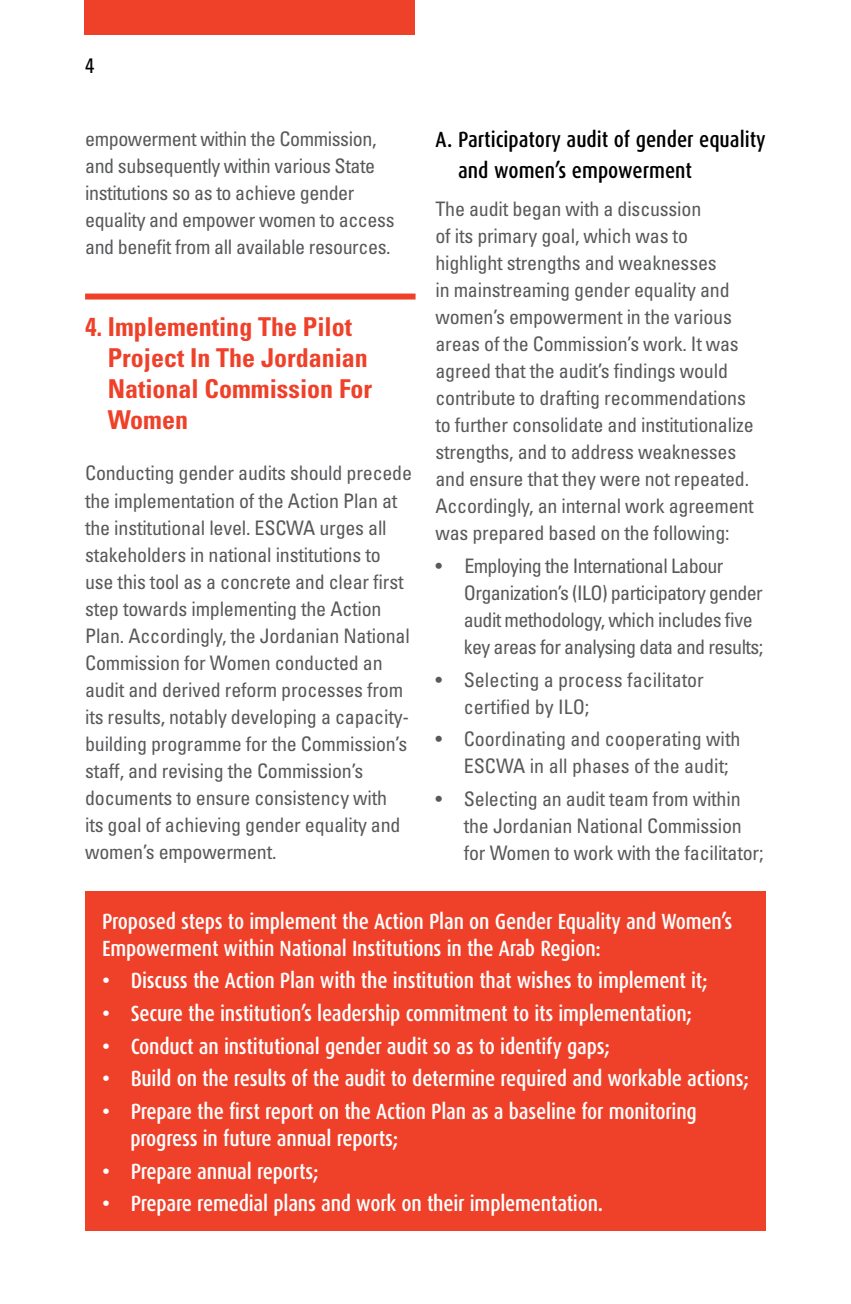
<style>
.page{position:relative;width:851px;height:1304px;background:#fff}
.page>*{position:absolute;margin:0;border:0;box-sizing:border-box;transform-origin:0 0}
.t1{font:700 condensed 26px/31px "Univers";color:#ef412a}
.t2{font:500 22px/27px "Dax Condensed";letter-spacing:-.01em;color:#fff}
.t3{font:500 22px/31px "Dax Condensed";color:#000}
.t4{font:condensed 21px "Univers";color:#000}
.t5{font:condensed 20px/27px "Univers";letter-spacing:-.01em;color:#58595b}
.t6{font:condensed 20px/27px "Univers";letter-spacing:-.03em;color:#58595b}
</style>
<div class="page">
<div style="left:85px;top:0;width:330px;height:34px;background:#ef412a"></div>
<div style="left:85px;top:294px;width:330px;height:6px;background:#ef412a"></div>
<div style="left:85px;top:892px;width:680px;height:339px;background:#ef412a"></div>
<p class="t4" style="left:85px;top:53px;width:11px">4</p>
<p class="t5" style="left:85px;top:125px;width:311px">empowerment within the Commission, and subsequently within various State institutions so as to achieve gender equality and empower women to access and benefit from all available resources.</p>
<h1 class="t1" style="left:108px;top:312px;width:266px;text-indent:-23px">4. Implementing The Pilot<br>Project In The Jordanian<br>National Commission For<br>Women</h1>
<p class="t5" style="left:85px;top:459px;width:328px">Conducting gender audits should precede the implementation of the Action Plan at the institutional level. ESCWA urges all stakeholders in national institutions to use this tool as a concrete and clear first step towards implementing the Action Plan. Accordingly, the Jordanian National Commission for Women conducted an audit and derived reform processes from its results, notably developing a capacity&shy;building programme for the Commission’s staff, and revising the Commission’s documents to ensure consistency with<br>its goal of achieving gender equality and women’s empowerment.</p>
<p class="t3" style="left:458px;top:125px;width:309px;text-indent:-23px">A. Participatory audit of gender equality and women’s empowerment</p>
<p class="t5" style="left:435px;top:195px;width:320px">The audit began with a discussion<br>of its primary goal, which was to highlight strengths and weaknesses<br>in mainstreaming gender equality and women’s empowerment in the various areas of the Commission’s work. It was agreed that the audit’s findings would contribute to drafting recommendations to further consolidate and institutionalize strengths, and to address weaknesses and ensure that they were not repeated.<br>Accordingly, an internal work agreement was prepared based on the following:</p>
<p class="t6" style="left:463px;top:552px;width:301px;text-indent:-28px">• Employing the International Labour Organization’s (ILO) participatory gender audit methodology, which includes five key areas for analysing data and results;</p>
<p class="t5" style="left:463px;top:666px;width:241px;text-indent:-28px">• Selecting a process facilitator certified by ILO;</p>
<p class="t5" style="left:463px;top:725px;width:278px;text-indent:-28px">• Coordinating and cooperating with<br>ESCWA in all phases of the audit;</p>
<p class="t5" style="left:463px;top:785px;width:301px;text-indent:-28px">• Selecting an audit team from within the Jordanian National Commission for Women to work with the facilitator;</p>
<p class="t2" style="left:102px;top:908px;width:631px">Proposed steps to implement the Action Plan on Gender Equality and Women’s<br>Empowerment within National Institutions in the Arab Region:</p>
<p class="t2" style="left:102px;top:967px;width:607px">• Discuss the Action Plan with the institution that wishes to implement it;</p>
<p class="t2" style="left:102px;top:1000px;width:591px">• Secure the institution’s leadership commitment to its implementation;</p>
<p class="t2" style="left:102px;top:1033px;width:509px">• Conduct an institutional gender audit so as to identify gaps;</p>
<p class="t2" style="left:102px;top:1065px;width:648px">• Build on the results of the audit to determine required and workable actions;</p>
<p class="t2" style="left:130px;top:1098px;width:568px;text-indent:-28px">• Prepare the first report on the Action Plan as a baseline for monitoring progress in future annual reports;</p>
<p class="t2" style="left:102px;top:1158px;width:218px">• Prepare annual reports;</p>
<p class="t2" style="left:102px;top:1190px;width:502px">• Prepare remedial plans and work on their implementation.</p>
</div>
